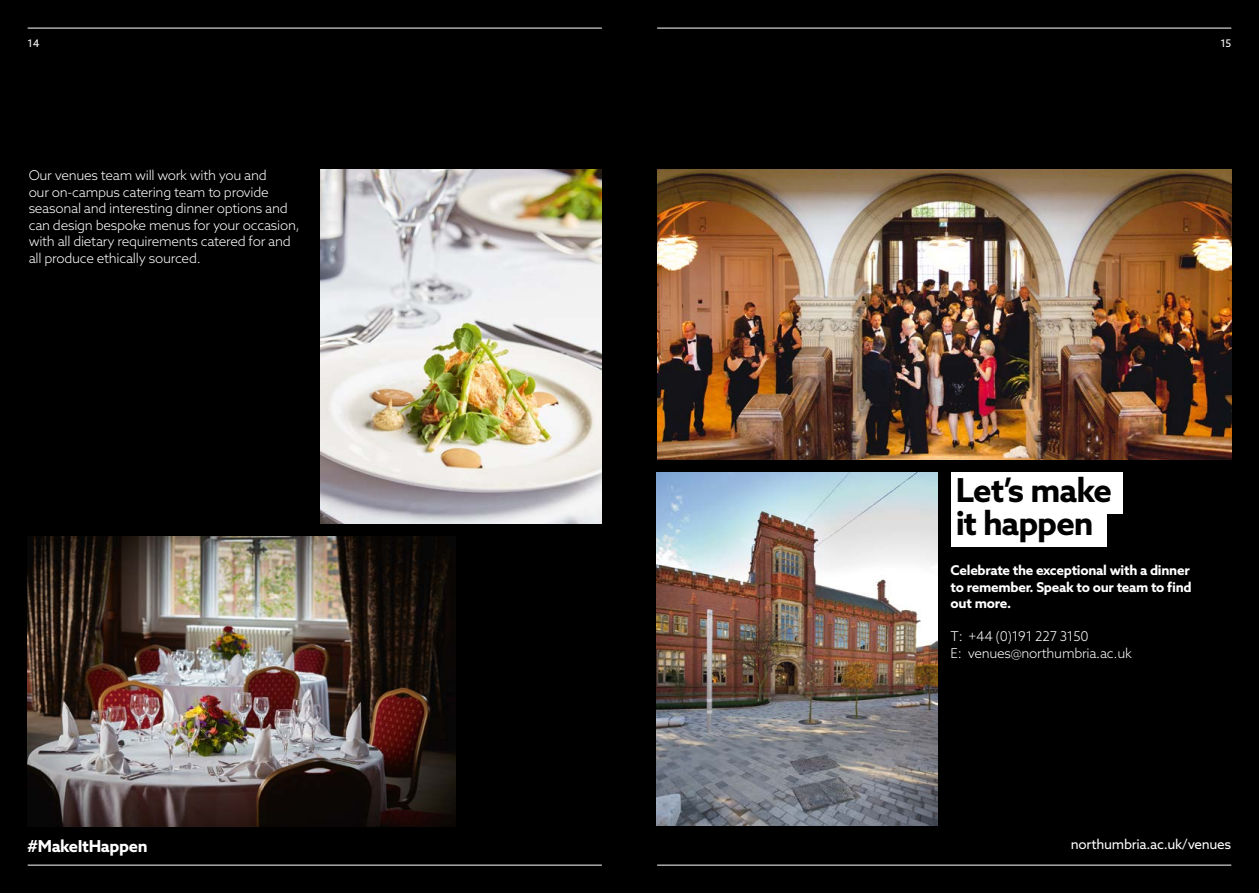
<style>
.page{position:relative;width:1259px;height:893px;background:#000}
.page>*{position:absolute;margin:0;border:0;box-sizing:border-box;transform-origin:0 0}
.t1{font:700 33px/33px "Azo Sans";letter-spacing:-.04em;color:#000}
.t2{font:700 16.5px "Azo Sans";letter-spacing:-.02em;color:#fff}
.t3{font:300 13.5px/16.5px "Azo Sans";letter-spacing:-.02em;color:#fff}
.t4{font:700 13.5px/16.5px "Azo Sans";letter-spacing:-.02em;color:#fff}
.t5{font:13.5px "Azo Sans";letter-spacing:-.02em;color:#fff}
.t6{font:10.5px "Azo Sans";color:#fff}
</style>
<div class="page">
<img style="left:321px;top:169px;width:281px;height:355px">
<img style="left:656px;top:472px;width:282px;height:354px">
<img style="left:657px;top:169px;width:574px;height:290px">
<img style="left:28px;top:536px;width:427px;height:290px">
<div style="left:950px;top:506px;width:156px;height:41px;background:#fff"></div>
<div style="left:950px;top:472px;width:172px;height:41px;background:#fff"></div>
<hr style="left:657px;top:865px;width:574px;height:1px;background:#fff">
<hr style="left:28px;top:865px;width:574px;height:1px;background:#fff">
<hr style="left:657px;top:28px;width:574px;height:1px;background:#fff">
<hr style="left:28px;top:28px;width:574px;height:1px;background:#fff">
<p class="t6" style="left:28px;top:37px;width:13px">14</p>
<p class="t6" style="left:1220px;top:37px;width:12px">15</p>
<p class="t3" style="left:29px;top:167px;width:273px">Our venues team will work with you and<br>our on-campus catering team to provide seasonal and interesting dinner options and can design bespoke menus for your occasion, with all dietary requirements catered for and all produce ethically sourced.</p>
<h1 class="t1" style="left:955px;top:473px;width:158px">Let’s make it happen</h1>
<p class="t4" style="left:950px;top:562px;width:243px">Celebrate the exceptional with a dinner to remember. Speak to our team to find out more.</p>
<p class="t3" style="left:950px;top:628px;width:183px">T: +44 (0)191 227 3150<br>E: venues@northumbria.ac.uk</p>
<p class="t2" style="left:28px;top:835px;width:121px">#MakeItHappen</p>
<p class="t5" style="left:1071px;top:836px;width:162px">northumbria.ac.uk/venues</p>
</div>
